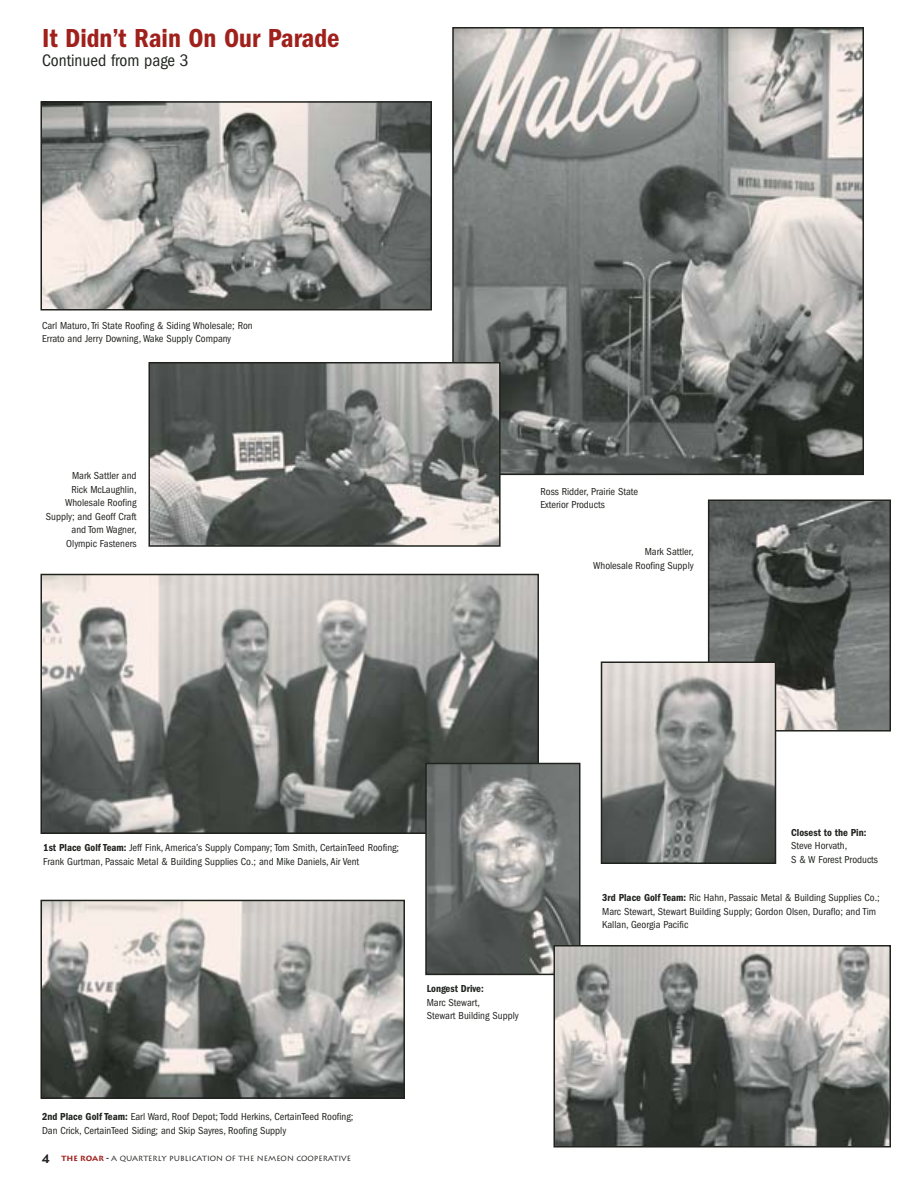
<style>
.page{position:relative;width:918px;height:1188px;background:#fff}
.page>*{position:absolute;margin:0;border:0;box-sizing:border-box;transform-origin:0 0}
.t1{font:600 condensed 27px "Franklin Gothic";color:#a0201c}
.t2{font:condensed 17.25px "Franklin Gothic";color:#20231e}
.t3{font:condensed 10.5px/13.5px "Franklin Gothic";color:#20231e}
.t4{font:600 condensed 10.5px "Franklin Gothic";color:#20231e}
.t5{font:7.5px "Lithos";color:#20231e}
.s1{font-weight:600}
.s2{font-weight:700;font-size:12px}
.s3{font-weight:700;color:#a0201c}
.s4{font-weight:700}
</style>
<div class="page">
<img style="left:455px;top:30px;width:406px;height:442px">
<div style="left:452px;top:27px;width:412px;height:448px;border:2px solid #20231e"></div>
<img style="left:43px;top:903px;width:359px;height:193px">
<div style="left:40px;top:900px;width:365px;height:199px;border:2px solid #20231e"></div>
<img style="left:43px;top:104px;width:386px;height:203px">
<div style="left:40px;top:101px;width:392px;height:209px;border:2px solid #20231e"></div>
<img style="left:151px;top:365px;width:347px;height:179px">
<div style="left:148px;top:362px;width:353px;height:185px;border:2px solid #20231e"></div>
<img style="left:43px;top:577px;width:493px;height:254px">
<div style="left:40px;top:574px;width:499px;height:260px;border:2px solid #20231e"></div>
<img style="left:711px;top:503px;width:177px;height:226px">
<div style="left:708px;top:500px;width:183px;height:232px;border:2px solid #20231e"></div>
<img style="left:604px;top:665px;width:169px;height:196px">
<div style="left:601px;top:662px;width:175px;height:202px;border:2px solid #20231e"></div>
<img style="left:428px;top:766px;width:149px;height:206px">
<div style="left:425px;top:763px;width:155px;height:212px;border:2px solid #20231e"></div>
<img style="left:557px;top:948px;width:331px;height:197px">
<div style="left:554px;top:945px;width:337px;height:203px;border:2px solid #20231e"></div>
<h1 class="t1" style="left:42px;top:28px;width:299px">It Didn’t Rain On Our Parade</h1>
<h2 class="t2" style="left:42px;top:55px;width:148px">Continued from page 3</h2>
<p class="t3" style="left:42px;top:319px;width:212px">Carl Maturo, Tri State Roofing &amp; Siding Wholesale; Ron<br>Errato and Jerry Downing, Wake Supply Company</p>
<p class="t3" style="left:46px;top:470px;width:92px;text-align:right">Mark Sattler and<br>Rick McLaughlin,<br>Wholesale Roofing<br>Supply; and Geoff Craft and Tom Wagner,<br>Olympic Fasteners</p>
<p class="t3" style="left:540px;top:485px;width:99px">Ross Ridder, Prairie State<br>Exterior Products</p>
<p class="t3" style="left:593px;top:546px;width:102px;text-align:right">Mark Sattler,<br>Wholesale Roofing Supply</p>
<p class="t3" style="left:43px;top:842px;width:357px"><span class="s1">1st Place Golf Team:</span> Jeff Fink, America’s Supply Company; Tom Smith, CertainTeed Roofing;<br>Frank Gurtman, Passaic Metal &amp; Building Supplies Co.; and Mike Daniels, Air Vent</p>
<p class="t3" style="left:42px;top:1111px;width:313px"><span class="s1">2nd Place Golf Team:</span> Earl Ward, Roof Depot; Todd Herkins, CertainTeed Roofing;<br>Dan Crick, CertainTeed Siding; and Skip Sayres, Roofing Supply</p>
<p class="t5" style="left:42px;top:1154px;width:311px"><span class="s2">4</span> <span class="s3">THE ROAR</span> <span class="s4">-</span> A QUARTERLY PUBLICATION OF THE NEMEON COOPERATIVE</p>
<p class="t4" style="left:427px;top:985px;width:59px">Longest Drive:</p>
<p class="t3" style="left:427px;top:996px;width:94px">Marc Stewart,<br>Stewart Building Supply</p>
<p class="t4" style="left:791px;top:829px;width:77px">Closest to the Pin:</p>
<p class="t3" style="left:791px;top:840px;width:88px">Steve Horvath,<br>S &amp; W Forest Products</p>
<p class="t3" style="left:602px;top:892px;width:279px"><span class="s1">3rd Place Golf Team:</span> Ric Hahn, Passaic Metal &amp; Building Supplies Co.;<br>Marc Stewart, Stewart Building Supply; Gordon Olsen, Duraflo; and Tim<br>Kallan, Georgia Pacific</p>
</div>
